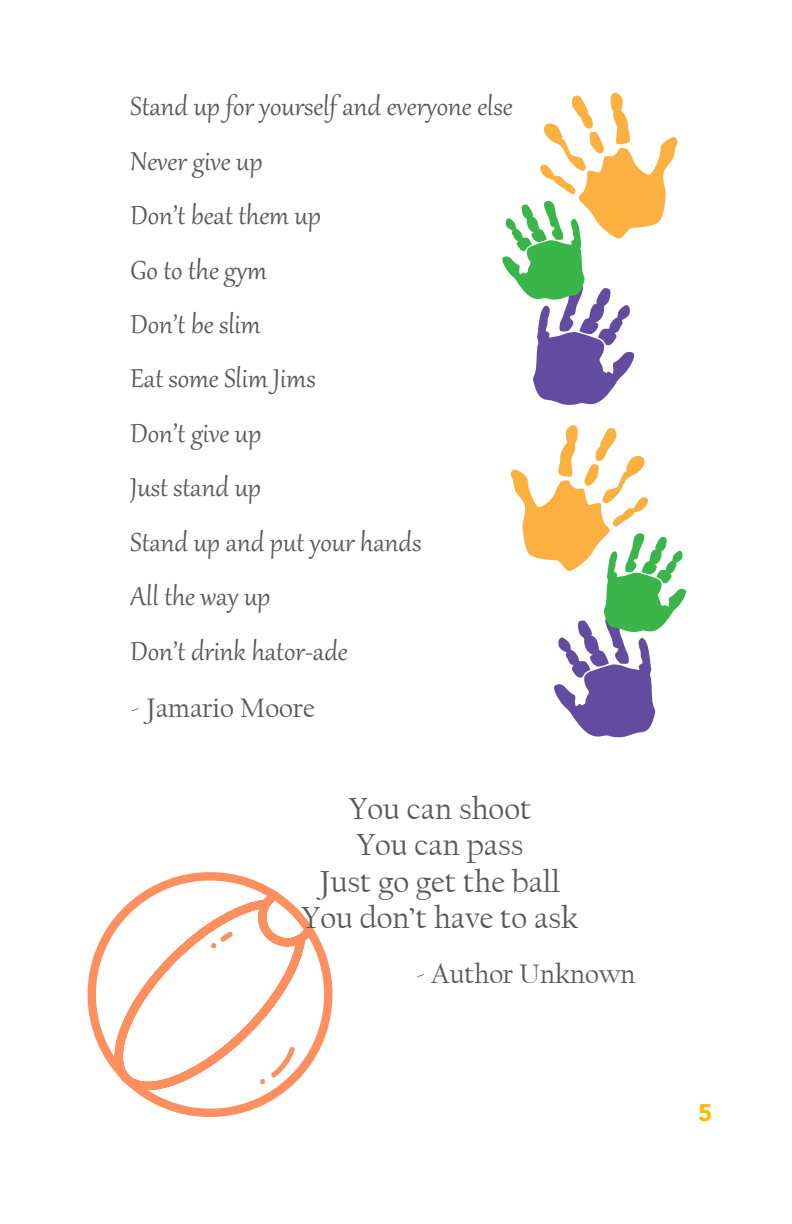
<style>
.page{position:relative;width:792px;height:1224px;background:#fff}
.page>*{position:absolute;margin:0;border:0;box-sizing:border-box;transform-origin:0 0}
.t1{font:32px/54.4px "Gabriola";color:#595959}
.t2{font:32px/36.4px "Californian FB";color:#595959;text-align:center}
.t3{font:28px "Californian FB";color:#595959}
.t4{font:900 24px "Avenir";color:#ffba05}
</style>
<div class="page">
<svg style="left:87px;top:872px;width:246px;height:245px"></svg>
<svg style="left:259px;top:1046px;width:37px;height:38px"></svg>
<svg style="left:210px;top:930px;width:24px;height:18px"></svg>
<svg style="left:502px;top:93px;width:176px;height:312px"></svg>
<svg style="left:510px;top:425px;width:177px;height:313px"></svg>
<p class="t1" style="left:131px;top:77px;width:384px">Stand up for yourself and everyone else<br>Never give up<br>Don’t beat them up<br>Go to the gym<br>Don’t be slim<br>Eat some Slim Jims<br>Don’t give up<br>Just stand up<br>Stand up and put your hands<br>All the way up<br>Don’t drink hator-ade</p>
<p class="t3" style="left:131px;top:692px;width:186px">- Jamario Moore</p>
<p class="t2" style="left:302px;top:791px;width:278px">You can shoot<br>You can pass<br>Just go get the ball<br>You don’t have to ask</p>
<p class="t3" style="left:416px;top:959px;width:221px">- Author Unknown</p>
<p class="t4" style="left:698px;top:1092px;width:16px">5</p>
</div>
